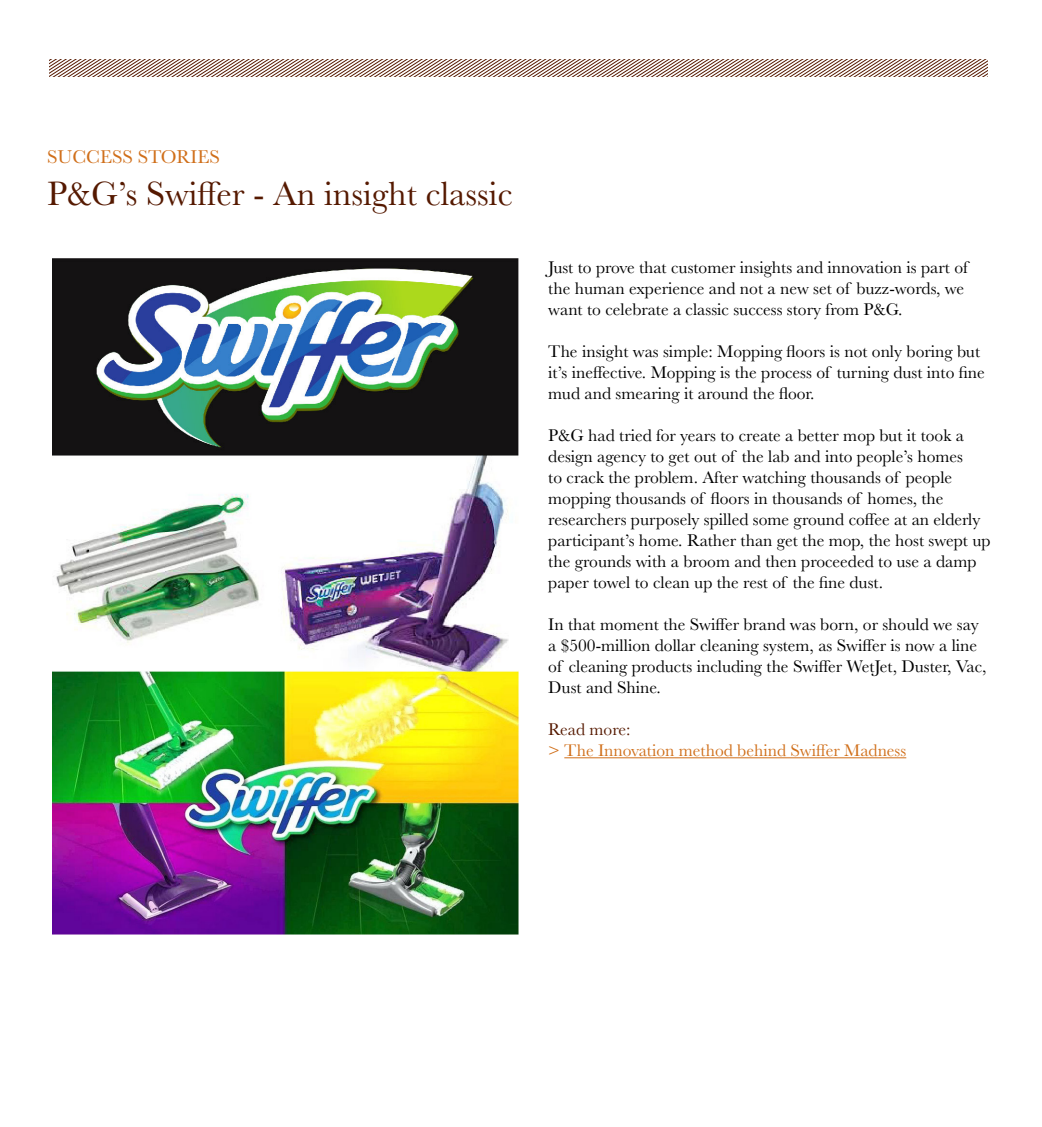
<style>
.page{position:relative;width:1042px;height:1127px;background:#fff}
.page>*{position:absolute;margin:0;border:0;box-sizing:border-box;transform-origin:0 0}
.t1{font:35px "Baskerville";color:#551900}
.t2{font:19.25px "Baskerville";color:#d06f1a}
.t3{font:17.5px/21px "Baskerville";color:#000}
.t4{font:17.5px "Baskerville";color:#d06f1a}
.t5{font:17.5px "Baskerville";color:#551900}
</style>
<div class="page">
<img style="left:52px;top:258px;width:466px;height:675px">
<hr style="left:564px;top:757px;width:342px;height:1px;background:#d06f1a">
<svg style="left:50px;top:60px;width:937px;height:17px"></svg>
<p class="t2" style="left:47px;top:144px;width:174px">SUCCESS STORIES</p>
<h1 class="t1" style="left:47px;top:171px;width:467px">P&amp;G’s Swiffer - An insight classic</h1>
<p class="t3" style="left:548px;top:257px;width:421px">Just to prove that customer insights and innovation is part of the human experience and not a new set of buzz-words, we want to celebrate a classic success story from P&amp;G.</p>
<p class="t3" style="left:548px;top:341px;width:438px">The insight was simple: Mopping floors is not only boring but it’s ineffective. Mopping is the process of turning dust into fine mud and smearing it around the floor.</p>
<p class="t3" style="left:548px;top:425px;width:444px">P&amp;G had tried for years to create a better mop but it took a design agency to get out of the lab and into people’s homes<br>to crack the problem. After watching thousands of people mopping thousands of floors in thousands of homes, the researchers purposely spilled some ground coffee at an elderly participant’s home. Rather than get the mop, the host swept up the grounds with a broom and then proceeded to use a damp paper towel to clean up the rest of the fine dust.</p>
<p class="t3" style="left:548px;top:614px;width:440px">In that moment the Swiffer brand was born, or should we say a $500-million dollar cleaning system, as Swiffer is now a line of cleaning products including the Swiffer WetJet, Duster, Vac, Dust and Shine.</p>
<p class="t5" style="left:548px;top:718px;width:84px">Read more:</p>
<p class="t4" style="left:548px;top:739px;width:359px">&gt; The Innovation method behind Swiffer Madness</p>
</div>
